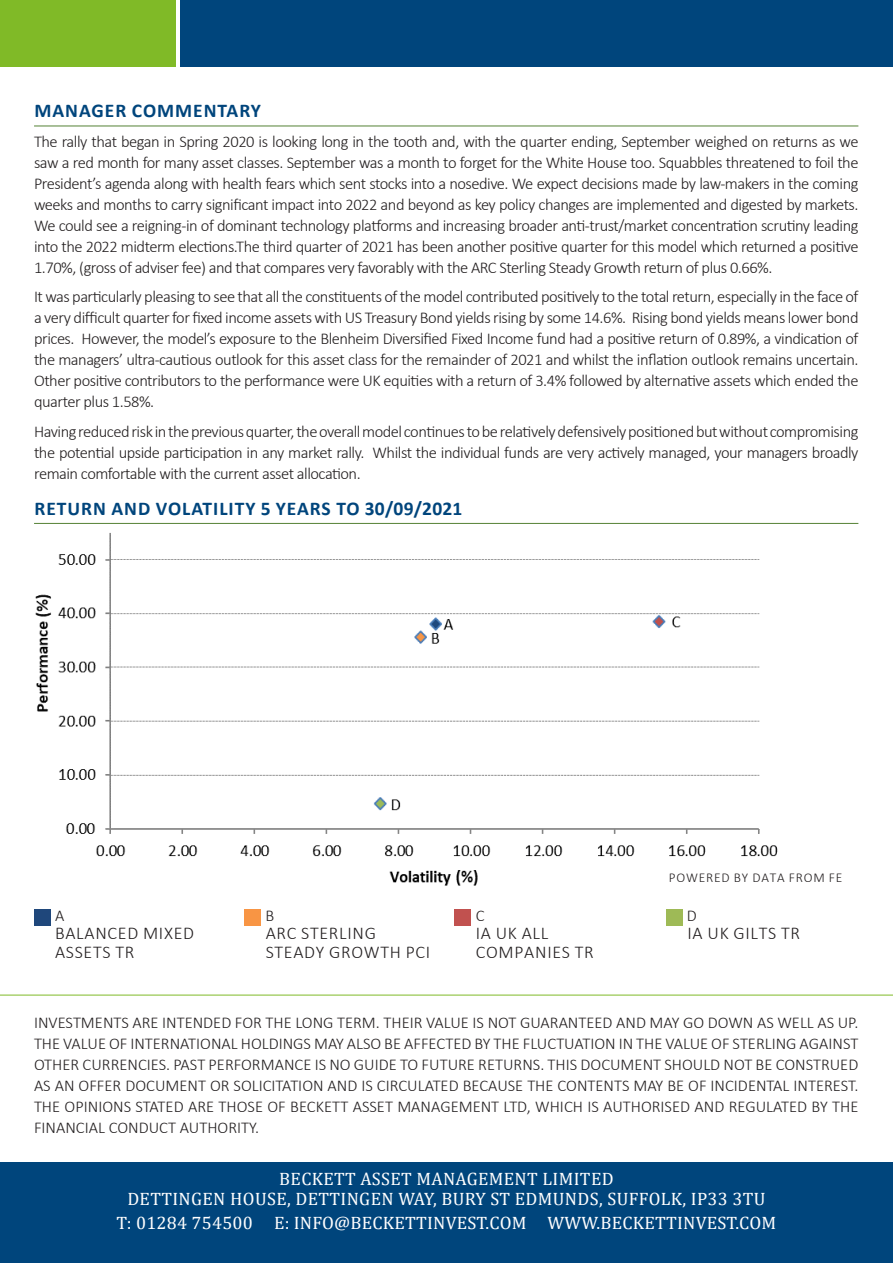
<style>
.page{position:relative;width:893px;height:1263px;background:#fff}
.page>*{position:absolute;margin:0;border:0;box-sizing:border-box;transform-origin:0 0}
.Front_left_headings{font:700 19.5px "Calibri";letter-spacing:.05em;color:#00457c}
.t1{font:18px "Cambria";letter-spacing:.02em;color:#fff}
.Labels{font:300 18px/19.5px "Calibri";letter-spacing:.04em;color:#231f20}
.Front_page_main_text{font:300 16.5px/21px "Calibri";letter-spacing:-.03em;color:#231f20;text-align:justify}
.Paragraph_Small_Prin{font:300 16.5px "Calibri";color:#231f20}
.Paragraph_Small_Prin-2{font:300 13.5px "Calibri";letter-spacing:.06em;color:#231f20}
</style>
<div class="page">
<img style="left:35px;top:533px;width:743px;height:353px">
<div style="left:181px;top:0;width:712px;height:67px;background:#00457c"></div>
<div style="left:0;top:1162px;width:893px;height:101px;background:#00457c"></div>
<div style="left:0;top:0;width:175px;height:66px;background:#80ba27"></div>
<hr style="left:34px;top:126px;width:824px;height:1px;background:#548235">
<hr style="left:34px;top:523px;width:824px;height:1px;background:#548235">
<hr style="left:0;top:995px;width:893px;height:1px;background:#80ba27">
<div style="left:34px;top:909px;width:16px;height:16px;background:#1f477b"></div>
<div style="left:245px;top:909px;width:16px;height:16px;background:#f89544"></div>
<div style="left:455px;top:909px;width:16px;height:16px;background:#c1514f"></div>
<div style="left:666px;top:909px;width:16px;height:16px;background:#9eba56"></div>
<p class="Front_left_headings" style="left:34px;top:97px;width:228px">MANAGER COMMENTARY</p>
<p class="Front_page_main_text" style="left:34px;top:131px;width:826px">The rally that began in Spring 2020 is looking long in the tooth and, with the quarter ending, September weighed on returns as we saw a red month for many asset classes. September was a month to forget for the White House too. Squabbles threatened to foil the President’s agenda along with health fears which sent stocks into a nosedive. We expect decisions made by law-makers in the coming weeks and months to carry significant impact into 2022 and beyond as key policy changes are implemented and digested by markets.<br>We could see a reigning-in of dominant technology platforms and increasing broader anti-trust/market concentration scrutiny leading into the 2022 midterm elections.The third quarter of 2021 has been another positive quarter for this model which returned a positive 1.70%, (gross of adviser fee) and that compares very favorably with the ARC Sterling Steady Growth return of plus 0.66%.</p>
<p class="Front_page_main_text" style="left:34px;top:286px;width:826px">It was particularly pleasing to see that all the constituents of the model contributed positively to the total return, especially in the face of a very difficult quarter for fixed income assets with US Treasury Bond yields rising by some 14.6%. Rising bond yields means lower bond prices. However, the model’s exposure to the Blenheim Diversified Fixed Income fund had a positive return of 0.89%, a vindication of the managers’ ultra-cautious outlook for this asset class for the remainder of 2021 and whilst the inflation outlook remains uncertain.<br>Other positive contributors to the performance were UK equities with a return of 3.4% followed by alternative assets which ended the quarter plus 1.58%.</p>
<p class="Front_page_main_text" style="left:34px;top:421px;width:826px">Having reduced risk in the previous quarter, the overall model continues to be relatively defensively positioned but without compromising the potential upside participation in any market rally. Whilst the individual funds are very actively managed, your managers broadly remain comfortable with the current asset allocation.</p>
<p class="Front_left_headings" style="left:34px;top:494px;width:429px">RETURN AND VOLATILITY 5 YEARS TO 30/09/2021</p>
<p class="Paragraph_Small_Prin-2" style="left:669px;top:869px;width:175px">POWERED BY DATA FROM FE</p>
<p class="Paragraph_Small_Prin" style="left:55px;top:905px;width:11px">A</p>
<p class="Paragraph_Small_Prin" style="left:266px;top:905px;width:10px">B</p>
<p class="Paragraph_Small_Prin" style="left:476px;top:905px;width:10px">C</p>
<p class="Paragraph_Small_Prin" style="left:687px;top:905px;width:12px">D</p>
<p class="Labels" style="left:55px;top:923px;width:141px">BALANCED MIXED<br>ASSETS TR</p>
<p class="Labels" style="left:266px;top:923px;width:166px">ARC STERLING<br>STEADY GROWTH PCI</p>
<p class="Labels" style="left:476px;top:923px;width:120px">IA UK ALL<br>COMPANIES TR</p>
<p class="Labels" style="left:687px;top:923px;width:114px">IA UK GILTS TR</p>
<p class="Front_page_main_text" style="left:34px;top:1011px;width:826px">INVESTMENTS ARE INTENDED FOR THE LONG TERM. THEIR VALUE IS NOT GUARANTEED AND MAY GO DOWN AS WELL AS UP.<br>THE VALUE OF INTERNATIONAL HOLDINGS MAY ALSO BE AFFECTED BY THE FLUCTUATION IN THE VALUE OF STERLING AGAINST OTHER CURRENCIES. PAST PERFORMANCE IS NO GUIDE TO FUTURE RETURNS. THIS DOCUMENT SHOULD NOT BE CONSTRUED AS AN OFFER DOCUMENT OR SOLICITATION AND IS CIRCULATED BECAUSE THE CONTENTS MAY BE OF INCIDENTAL INTEREST.<br>THE OPINIONS STATED ARE THOSE OF BECKETT ASSET MANAGEMENT LTD, WHICH IS AUTHORISED AND REGULATED BY THE FINANCIAL CONDUCT AUTHORITY.</p>
<p class="t1" style="left:279px;top:1168px;width:336px">BECKETT ASSET MANAGEMENT LIMITED</p>
<p class="t1" style="left:127px;top:1188px;width:640px">DETTINGEN HOUSE, DETTINGEN WAY, BURY ST EDMUNDS, SUFFOLK, IP33 3TU</p>
<p class="t1" style="left:116px;top:1212px;width:661px">T: 01284 754500 E: INFO@BECKETTINVEST.COM WWW.BECKETTINVEST.COM</p>
</div>
